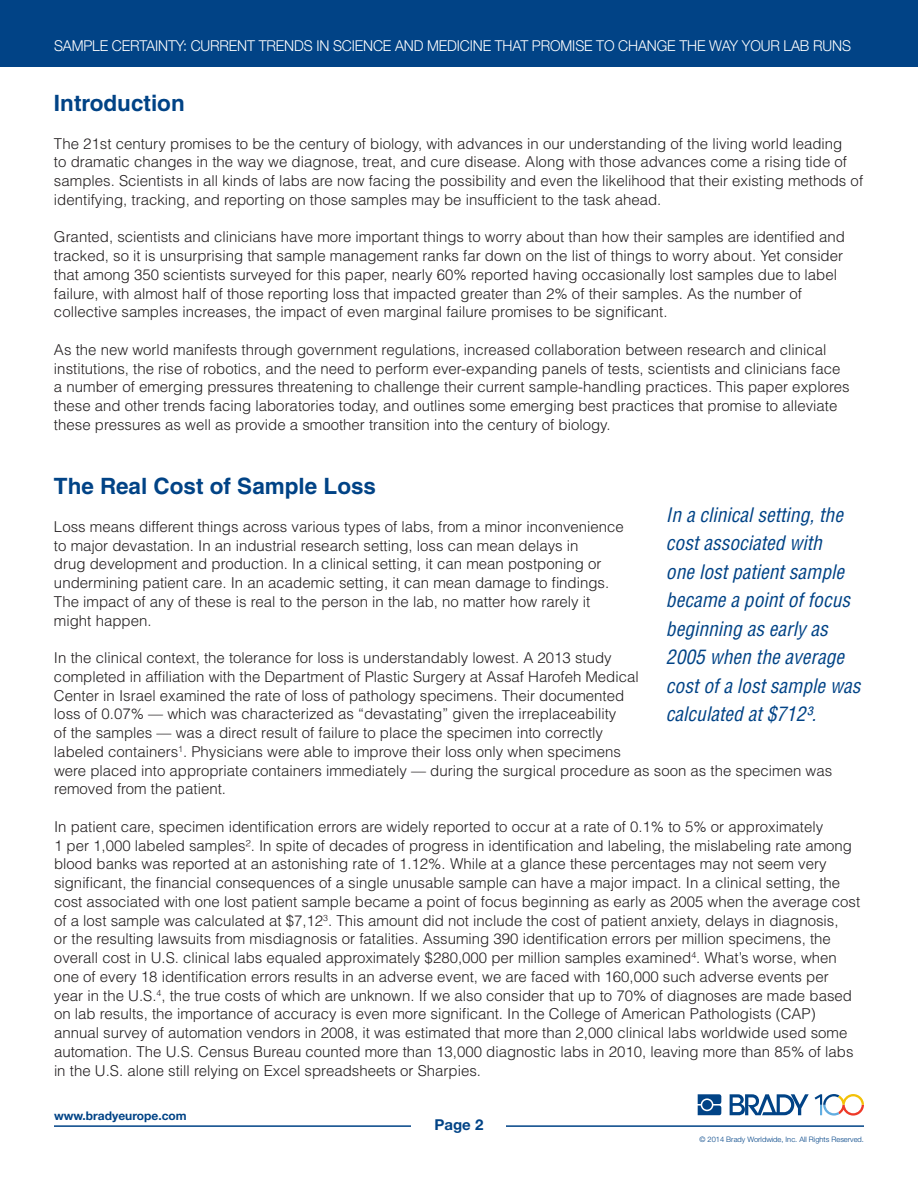
<style>
.page{position:relative;width:918px;height:1188px;background:#fff}
.page>*{position:absolute;margin:0;border:0;box-sizing:border-box;transform-origin:0 0}
.t1{font:700 22.5px "Helvetica LT Std";color:#014386}
.t2{font:italic condensed 19.5px/28.5px "Helvetica LT Std";color:#014386}
.t3{font:300 15px/18.8px "Helvetica LT Std";color:#231f20}
.t4{font:300 15px "Helvetica Neue LT Pro";letter-spacing:-.01em;color:#fff;scale:.95 1}
.t5{font:700 15px "Helvetica Neue LT Pro";color:#014386}
.t6{font:700 12px "Helvetica Neue LT Pro";color:#014386}
.t7{font:300 7.5px "Helvetica Neue LT Pro";color:#014386}
</style>
<div class="page">
<hr style="left:54px;top:1125px;width:810px;height:2px;background:#014386">
<div style="left:412px;top:1115px;width:94px;height:20px;background:#fff"></div>
<div style="left:0;top:0;width:918px;height:67px;background:#014386"></div>
<svg style="left:730px;top:1094px;width:79px;height:21px"></svg>
<svg style="left:698px;top:1094px;width:23px;height:21px"></svg>
<svg style="left:815px;top:1094px;width:49px;height:22px"></svg>
<p class="t4" style="left:54px;top:40px;width:840px">SAMPLE CERTAINTY: CURRENT TRENDS IN SCIENCE AND MEDICINE THAT PROMISE TO CHANGE THE WAY YOUR LAB RUNS</p>
<h1 class="t1" style="left:54px;top:95px;width:132px">Introduction</h1>
<p class="t3" style="left:54px;top:135px;width:811px">The 21st century promises to be the century of biology, with advances in our understanding of the living world leading<br>to dramatic changes in the way we diagnose, treat, and cure disease. Along with those advances come a rising tide of samples. Scientists in all kinds of labs are now facing the possibility and even the likelihood that their existing methods of identifying, tracking, and reporting on those samples may be insufficient to the task ahead.</p>
<p class="t3" style="left:54px;top:229px;width:793px">Granted, scientists and clinicians have more important things to worry about than how their samples are identified and tracked, so it is unsurprising that sample management ranks far down on the list of things to worry about. Yet consider that among 350 scientists surveyed for this paper, nearly 60% reported having occasionally lost samples due to label failure, with almost half of those reporting loss that impacted greater than 2% of their samples. As the number of collective samples increases, the impact of even marginal failure promises to be significant.</p>
<p class="t3" style="left:54px;top:342px;width:797px">As the new world manifests through government regulations, increased collaboration between research and clinical institutions, the rise of robotics, and the need to perform ever-expanding panels of tests, scientists and clinicians face a number of emerging pressures threatening to challenge their current sample-handling practices. This paper explores these and other trends facing laboratories today, and outlines some emerging best practices that promise to alleviate these pressures as well as provide a smoother transition into the century of biology.</p>
<h1 class="t1" style="left:54px;top:478px;width:324px">The Real Cost of Sample Loss</h1>
<p class="t3" style="left:54px;top:519px;width:571px">Loss means different things across various types of labs, from a minor inconvenience to major devastation. In an industrial research setting, loss can mean delays in<br>drug development and production. In a clinical setting, it can mean postponing or undermining patient care. In an academic setting, it can mean damage to findings.<br>The impact of any of these is real to the person in the lab, no matter how rarely it might happen.</p>
<p class="t3" style="left:54px;top:650px;width:780px">In the clinical context, the tolerance for loss is understandably lowest. A 2013 study<br>completed in affiliation with the Department of Plastic Surgery at Assaf Harofeh Medical<br>Center in Israel examined the rate of loss of pathology specimens. Their documented<br>loss of 0.07% — which was characterized as “devastating” given the irreplaceability<br>of the samples — was a direct result of failure to place the specimen into correctly<br>labeled containers<sup>1</sup>. Physicians were able to improve their loss only when specimens<br>were placed into appropriate containers immediately — during the surgical procedure as soon as the specimen was removed from the patient.</p>
<p class="t3" style="left:54px;top:819px;width:808px">In patient care, specimen identification errors are widely reported to occur at a rate of 0.1% to 5% or approximately<br>1 per 1,000 labeled samples². In spite of decades of progress in identification and labeling, the mislabeling rate among blood banks was reported at an astonishing rate of 1.12%. While at a glance these percentages may not seem very significant, the financial consequences of a single unusable sample can have a major impact. In a clinical setting, the cost associated with one lost patient sample became a point of focus beginning as early as 2005 when the average cost of a lost sample was calculated at $7,12<sup>3</sup>. This amount did not include the cost of patient anxiety, delays in diagnosis,<br>or the resulting lawsuits from misdiagnosis or fatalities. Assuming 390 identification errors per million specimens, the overall cost in U.S. clinical labs equaled approximately $280,000 per million samples examined<sup>4</sup>. What’s worse, when one of every 18 identification errors results in an adverse event, we are faced with 160,000 such adverse events per year in the U.S.<sup>4</sup>, the true costs of which are unknown. If we also consider that up to 70% of diagnoses are made based on lab results, the importance of accuracy is even more significant. In the College of American Pathologists (CAP) annual survey of automation vendors in 2008, it was estimated that more than 2,000 clinical labs worldwide used some automation. The U.S. Census Bureau counted more than 13,000 diagnostic labs in 2010, leaving more than 85% of labs in the U.S. alone still relying on Excel spreadsheets or Sharpies.</p>
<h2 class="t2" style="left:666px;top:502px;width:196px">In a clinical setting, the cost associated with<br>one lost patient sample became a point of focus beginning as early as<br>2005 when the average cost of a lost sample was calculated at $712³.</h2>
<p class="t6" style="left:54px;top:1112px;width:134px">www.bradyeurope.com</p>
<p class="t5" style="left:435px;top:1120px;width:50px">Page 2</p>
<p class="t7" style="left:699px;top:1137px;width:166px">© 2014 Brady Worldwide, Inc. All Rights Reserved.</p>
</div>
